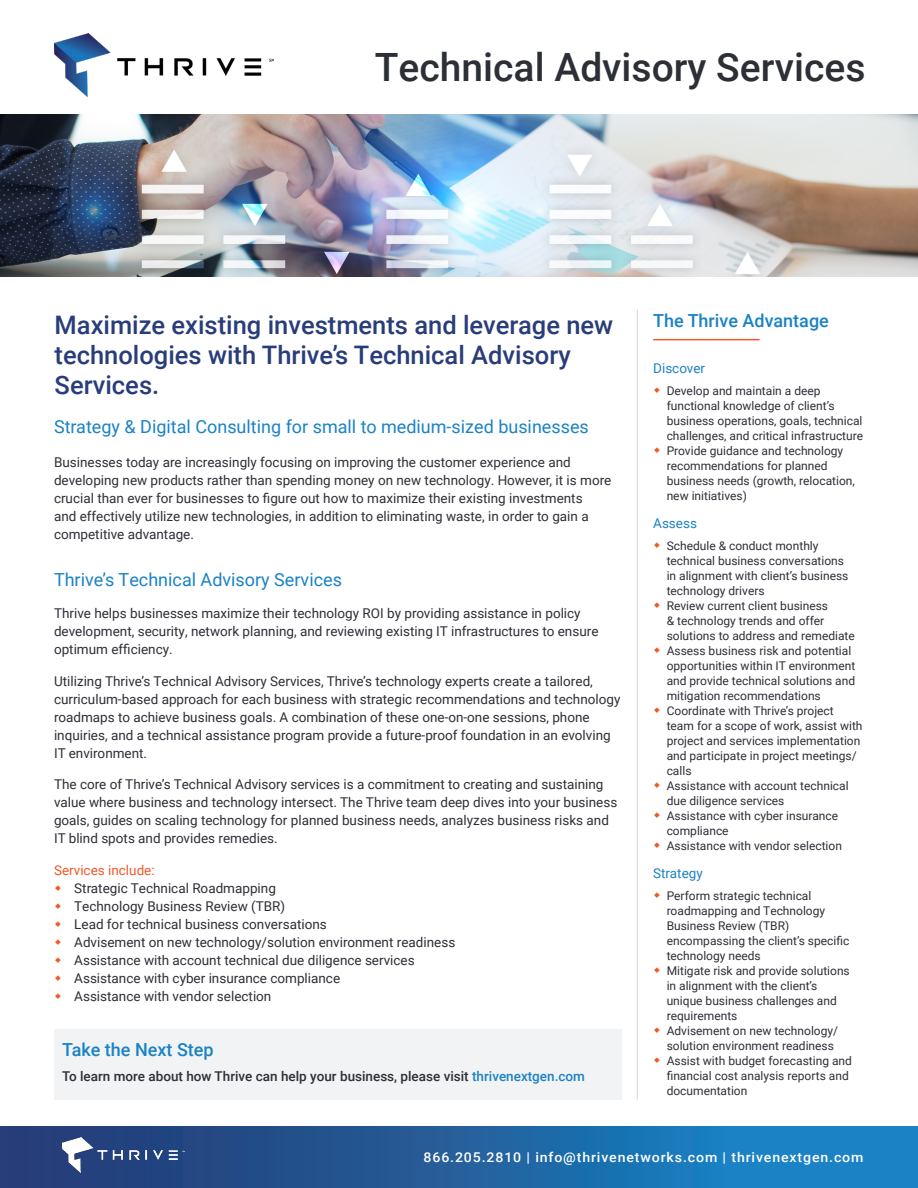
<style>
.page{position:relative;width:918px;height:1188px;background:#fff}
.page>*{position:absolute;margin:0;border:0;box-sizing:border-box;transform-origin:0 0}
.t1{font:500 39px "Roboto";color:#2d2f37}
.t2{font:500 25.5px/30px "Roboto";color:#283d79}
.t3{font:18px "Roboto";color:#1b82c5}
.t4{font:500 18px "Roboto";color:#1b82c5}
.t5{font:13.5px/18px "Roboto";color:#2d2f37}
.t6{font:500 13.5px "Roboto";color:#2d2f37}
.t7{font:500 13.5px "Roboto";letter-spacing:.06em;color:#fff;scale:1.05 1}
.t8{font:13.5px "Roboto";color:#1b82c5}
.t9{font:13.5px "Roboto";color:#f15929}
.t10{font:12px/15px "Roboto";color:#2d2f37}
.s1{color:#1b82c5}
</style>
<div class="page">
<img style="left:0;top:114px;width:918px;height:162px">
<img style="left:55px;top:34px;width:219px;height:62px">
<hr style="left:637px;top:309px;width:1px;height:791px;background:#d5d6d8">
<div style="left:0;top:1127px;width:918px;height:61px;background:linear-gradient(to right,#273770,#198bce)"></div>
<div style="left:54px;top:1029px;width:567px;height:71px;background:#f2f3f4"></div>
<hr style="left:653px;top:339px;width:107px;height:1px;background:#f15929">
<img style="left:62px;top:1137px;width:123px;height:35px">
<p class="t1" style="left:375px;top:39px;width:492px">Technical Advisory Services</p>
<p class="t2" style="left:55px;top:309px;width:560px">Maximize existing investments and leverage new technologies with Thrive’s Technical Advisory<br>Services.</p>
<p class="t3" style="left:54px;top:414px;width:536px">Strategy &amp; Digital Consulting for small to medium-sized businesses</p>
<p class="t5" style="left:54px;top:453px;width:559px">Businesses today are increasingly focusing on improving the customer experience and developing new products rather than spending money on new technology. However, it is more crucial than ever for businesses to figure out how to maximize their existing investments<br>and effectively utilize new technologies, in addition to eliminating waste, in order to gain a competitive advantage.</p>
<p class="t3" style="left:54px;top:567px;width:289px">Thrive’s Technical Advisory Services</p>
<p class="t5" style="left:54px;top:604px;width:546px">Thrive helps businesses maximize their technology ROI by providing assistance in policy development, security, network planning, and reviewing existing IT infrastructures to ensure optimum efficiency.</p>
<p class="t5" style="left:54px;top:671px;width:568px">Utilizing Thrive’s Technical Advisory Services, Thrive’s technology experts create a tailored, curriculum-based approach for each business with strategic recommendations and technology roadmaps to achieve business goals. A combination of these one-on-one sessions, phone inquiries, and a technical assistance program provide a future-proof foundation in an evolving IT environment.</p>
<p class="t5" style="left:54px;top:775px;width:565px">The core of Thrive’s Technical Advisory services is a commitment to creating and sustaining value where business and technology intersect. The Thrive team deep dives into your business goals, guides on scaling technology for planned business needs, analyzes business risks and IT blind spots and provides remedies.</p>
<p class="t9" style="left:54px;top:860px;width:102px">Services include:</p>
<p class="t5" style="left:74px;top:878px;width:203px">Strategic Technical Roadmapping</p>
<p class="t5" style="left:74px;top:896px;width:213px">Technology Business Review (TBR)</p>
<p class="t5" style="left:74px;top:914px;width:254px">Lead for technical business conversations</p>
<p class="t5" style="left:74px;top:932px;width:383px">Advisement on new technology/solution environment readiness</p>
<p class="t5" style="left:74px;top:950px;width:342px">Assistance with account technical due diligence services</p>
<p class="t5" style="left:74px;top:968px;width:267px">Assistance with cyber insurance compliance</p>
<p class="t5" style="left:74px;top:986px;width:199px">Assistance with vendor selection</p>
<p class="t4" style="left:62px;top:1037px;width:153px">Take the Next Step</p>
<p class="t6" style="left:62px;top:1067px;width:524px">To learn more about how Thrive can help your business, please visit <span class="s1">thrivenextgen.com</span></p>
<p class="t4" style="left:653px;top:308px;width:177px">The Thrive Advantage</p>
<p class="t8" style="left:653px;top:359px;width:54px">Discover</p>
<p class="t10" style="left:667px;top:382px;width:198px">Develop and maintain a deep functional knowledge of client’s business operations, goals, technical challenges, and critical infrastructure</p>
<p class="t10" style="left:667px;top:442px;width:190px">Provide guidance and technology recommendations for planned business needs (growth, relocation, new initiatives)</p>
<p class="t8" style="left:653px;top:514px;width:45px">Assess</p>
<p class="t10" style="left:667px;top:538px;width:183px">Schedule &amp; conduct monthly technical business conversations in alignment with client’s business technology drivers</p>
<p class="t10" style="left:667px;top:598px;width:190px">Review current client business<br>&amp; technology trends and offer solutions to address and remediate</p>
<p class="t10" style="left:667px;top:643px;width:190px">Assess business risk and potential opportunities within IT environment and provide technical solutions and mitigation recommendations</p>
<p class="t10" style="left:667px;top:703px;width:197px">Coordinate with Thrive’s project team for a scope of work, assist with project and services implementation and participate in project meetings/ calls</p>
<p class="t10" style="left:667px;top:778px;width:183px">Assistance with account technical due diligence services</p>
<p class="t10" style="left:667px;top:808px;width:173px">Assistance with cyber insurance compliance</p>
<p class="t10" style="left:667px;top:838px;width:177px">Assistance with vendor selection</p>
<p class="t8" style="left:653px;top:864px;width:51px">Strategy</p>
<p class="t10" style="left:667px;top:888px;width:184px">Perform strategic technical roadmapping and Technology<br>Business Review (TBR) encompassing the client’s specific technology needs</p>
<p class="t10" style="left:667px;top:963px;width:185px">Mitigate risk and provide solutions in alignment with the client’s unique business challenges and requirements</p>
<p class="t10" style="left:667px;top:1023px;width:173px">Advisement on new technology/ solution environment readiness</p>
<p class="t10" style="left:667px;top:1053px;width:187px">Assist with budget forecasting and financial cost analysis reports and documentation</p>
<p class="t7" style="left:424px;top:1148px;width:421px">866.205.2810 | info@thrivenetworks.com | thrivenextgen.com</p>
</div>
